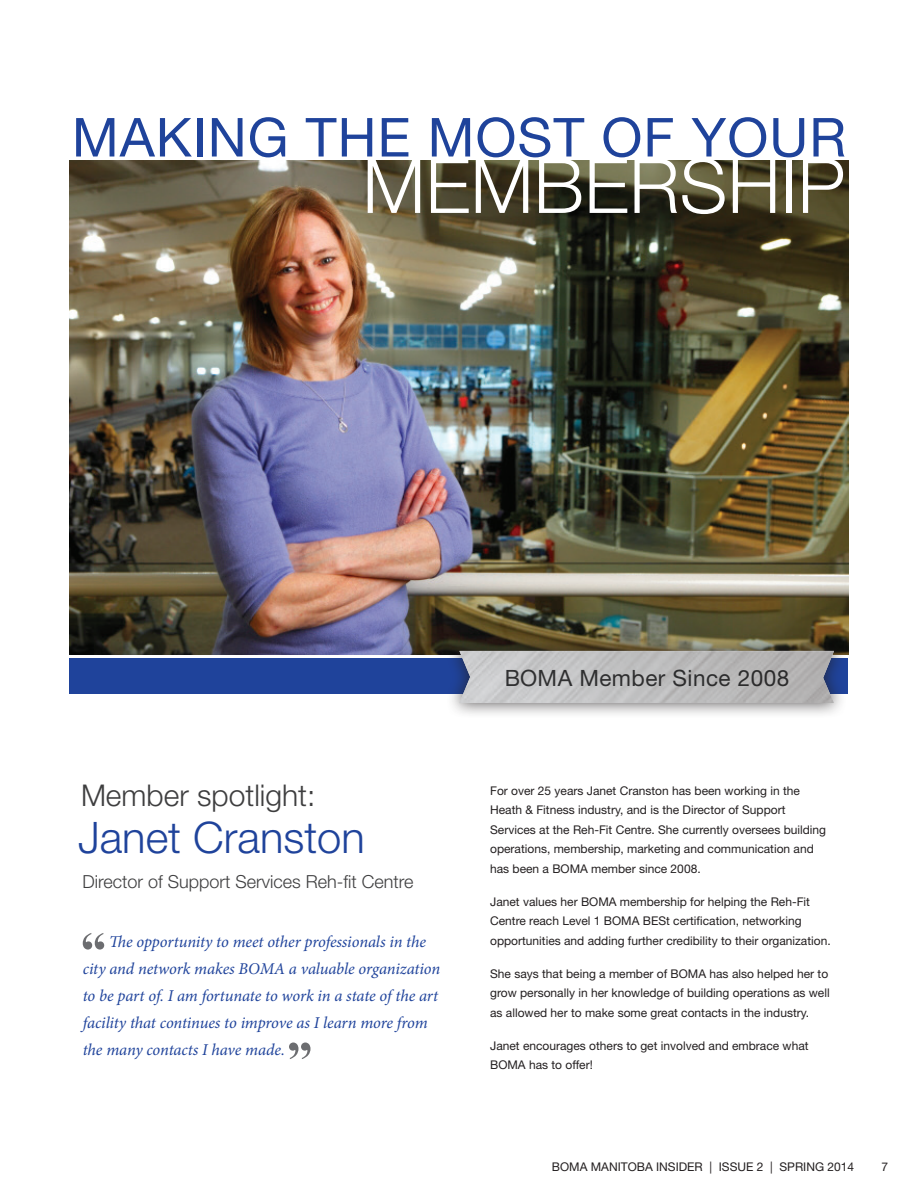
<style>
.page{position:relative;width:918px;height:1188px;background:#fff}
.page>*{position:absolute;margin:0;border:0;box-sizing:border-box;transform-origin:0 0}
.t1{font:300 75.75px "Helvetica Neue LT Std";color:#fff}
.t2{font:53.85px "Helvetica Neue LT Std";letter-spacing:.02em;color:#1f439b}
.t3{font:300 43.5px "Helvetica Neue LT Std";color:#1f439b}
.t4{font:300 30px "Helvetica Neue LT Std";color:#3e3e3f}
.t5{font:22.5px "Helvetica Neue LT Std";letter-spacing:.02em;color:#3e3e3f}
.t6{font:300 18px "Helvetica Neue LT Std";color:#3e3e3f}
.t7{font:italic 16.5px/27px "Minion Pro";letter-spacing:-.01em;color:#1f439b}
.t8{font:12px/19.5px "Helvetica Neue LT Std";color:#231f20}
</style>
<div class="page">
<img style="left:70px;top:160px;width:778px;height:495px">
<div style="left:70px;top:658px;width:778px;height:36px;background:#1f439b"></div>
<div style="left:446px;top:636px;width:401px;height:82px;background:#231f20;opacity:.75"></div>
<img style="left:459px;top:651px;width:375px;height:52px">
<svg style="left:289px;top:1043px;width:22px;height:16px"></svg>
<svg style="left:83px;top:933px;width:21px;height:17px"></svg>
<p class="t2" style="left:72px;top:105px;width:776px">MAKING THE MOST OF YOUR</p>
<p class="t1" style="left:362px;top:140px;width:484px">MEMBERSHIP</p>
<h3 class="t5" style="left:504px;top:665px;width:286px">BOMA Member Since 2008</h3>
<p class="t4" style="left:81px;top:777px;width:236px">Member spotlight:</p>
<p class="t8" style="left:490px;top:781px;width:338px">For over 25 years Janet Cranston has been working in the Heath &amp; Fitness industry, and is the Director of Support Services at the Reh-Fit Centre. She currently oversees building operations, membership, marketing and communication and has been a BOMA member since 2008.</p>
<p class="t8" style="left:490px;top:892px;width:342px">Janet values her BOMA membership for helping the Reh-Fit<br>Centre reach Level 1 BOMA BESt certification, networking opportunities and adding further credibility to their organization.</p>
<p class="t8" style="left:490px;top:964px;width:341px">She says that being a member of BOMA has also helped her to grow personally in her knowledge of building operations as well as allowed her to make some great contacts in the industry.</p>
<p class="t8" style="left:490px;top:1036px;width:320px">Janet encourages others to get involved and embrace what<br>BOMA has to offer!</p>
<p class="t3" style="left:78px;top:811px;width:288px">Janet Cranston</p>
<p class="t6" style="left:82px;top:871px;width:333px">Director of Support Services Reh-fit Centre</p>
<p class="t7" style="left:83px;top:928px;width:359px;text-indent:26px">The opportunity to meet other professionals in the city and network makes BOMA a valuable organization to be part of. I am fortunate to work in a state of the art facility that continues to improve as I learn more from the many contacts I have made.</p>
<p class="t8" style="left:552px;top:1157px;width:304px">BOMA MANITOBA INSIDER | ISSUE 2 | SPRING 2014</p>
<p class="t8" style="left:882px;top:1157px;width:8px">7</p>
</div>
